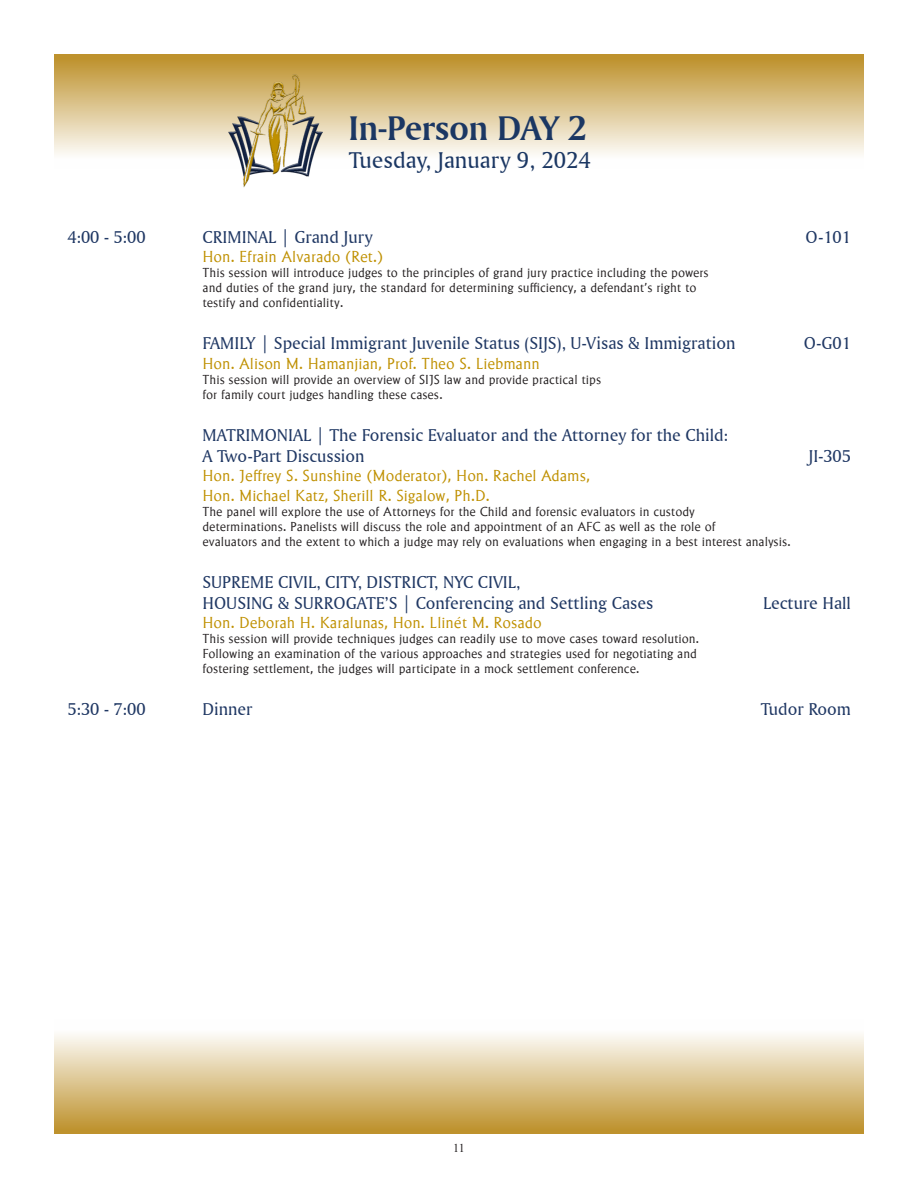
<style>
.page{position:relative;width:918px;height:1188px;background:#fff}
.page>*{position:absolute;margin:0;border:0;box-sizing:border-box;transform-origin:0 0}
.Heading{font:36px "Amerigo BT Bold A";color:#1b3763}
.sub_head{font:24px "Amerigo BT Roman A";color:#1b3763}
.program_titile{font:18px "Amerigo BT Roman A";color:#203864}
.Faculty{font:300 16.5px/19.5px "Adelon";letter-spacing:-.005em;color:#bf9000}
.program_titile-2{font:300 16.5px "Adelon";color:#bf9000}
.blurb{font:300 13.5px/15px "Adelon";letter-spacing:-.005em;color:#231f20}
.Faculty-2{font:300 13.5px/15px "Adelon";letter-spacing:-.005em;color:#231f20}
.t1{font:12px "Times New Roman";color:#231f20}
</style>
<div class="page">
<div style="left:54px;top:1020px;width:810px;height:114px;background:linear-gradient(to bottom,#fff,#bd902b)"></div>
<div style="left:54px;top:54px;width:810px;height:114px;background:linear-gradient(to bottom,#bc8e26,#fff)"></div>
<img style="left:228px;top:70px;width:94px;height:117px">
<p class="Heading" style="left:349px;top:106px;width:239px">In-Person DAY 2</p>
<p class="sub_head" style="left:349px;top:146px;width:243px">Tuesday, January 9, 2024</p>
<p class="program_titile" style="left:68px;top:226px;width:80px">4:00 - 5:00</p>
<p class="program_titile" style="left:202px;top:226px;width:172px">CRIMINAL | Grand Jury</p>
<p class="program_titile" style="left:806px;top:226px;width:47px">O-101</p>
<p class="Faculty" style="left:203px;top:247px;width:182px">Hon. Efrain Alvarado (Ret.)</p>
<p class="Faculty-2" style="left:202px;top:265px;width:508px">This session will introduce judges to the principles of grand jury practice including the powers and duties of the grand jury, the standard for determining sufficiency, a defendant’s right to testify and confidentiality.</p>
<p class="program_titile" style="left:202px;top:332px;width:534px">FAMILY | Special Immigrant Juvenile Status (SIJS), U-Visas &amp; Immigration</p>
<p class="program_titile" style="left:804px;top:332px;width:49px">O-G01</p>
<p class="program_titile-2" style="left:203px;top:354px;width:339px">Hon. Alison M. Hamanjian, Prof. Theo S. Liebmann</p>
<p class="Faculty-2" style="left:202px;top:372px;width:400px">This session will provide an overview of SIJS law and provide practical tips for family court judges handling these cases.</p>
<p class="program_titile" style="left:202px;top:424px;width:527px">MATRIMONIAL | The Forensic Evaluator and the Attorney for the Child:</p>
<p class="program_titile" style="left:202px;top:445px;width:164px">A Two-Part Discussion</p>
<p class="program_titile" style="left:809px;top:445px;width:44px">JI-305</p>
<p class="Faculty" style="left:203px;top:466px;width:389px">Hon. Jeffrey S. Sunshine (Moderator), Hon. Rachel Adams,<br>Hon. Michael Katz, Sherill R. Sigalow, Ph.D.</p>
<p class="blurb" style="left:202px;top:504px;width:590px">The panel will explore the use of Attorneys for the Child and forensic evaluators in custody<br>determinations. Panelists will discuss the role and appointment of an AFC as well as the role of<br>evaluators and the extent to which a judge may rely on evaluations when engaging in a best interest analysis.</p>
<p class="program_titile" style="left:202px;top:571px;width:320px">SUPREME CIVIL, CITY, DISTRICT, NYC CIVIL,</p>
<p class="program_titile" style="left:202px;top:592px;width:452px">HOUSING &amp; SURROGATE’S | Conferencing and Settling Cases</p>
<p class="program_titile" style="left:763px;top:592px;width:89px">Lecture Hall</p>
<p class="program_titile-2" style="left:203px;top:614px;width:341px">Hon. Deborah H. Karalunas, Hon. Llinét M. Rosado</p>
<p class="blurb" style="left:202px;top:631px;width:498px">This session will provide techniques judges can readily use to move cases toward resolution.<br>Following an examination of the various approaches and strategies used for negotiating and fostering settlement, the judges will participate in a mock settlement conference.</p>
<p class="program_titile" style="left:68px;top:698px;width:80px">5:30 - 7:00</p>
<p class="program_titile" style="left:202px;top:698px;width:52px">Dinner</p>
<p class="program_titile" style="left:761px;top:698px;width:92px">Tudor Room</p>
<p class="t1" style="left:453px;top:1140px;width:13px">11</p>
</div>
